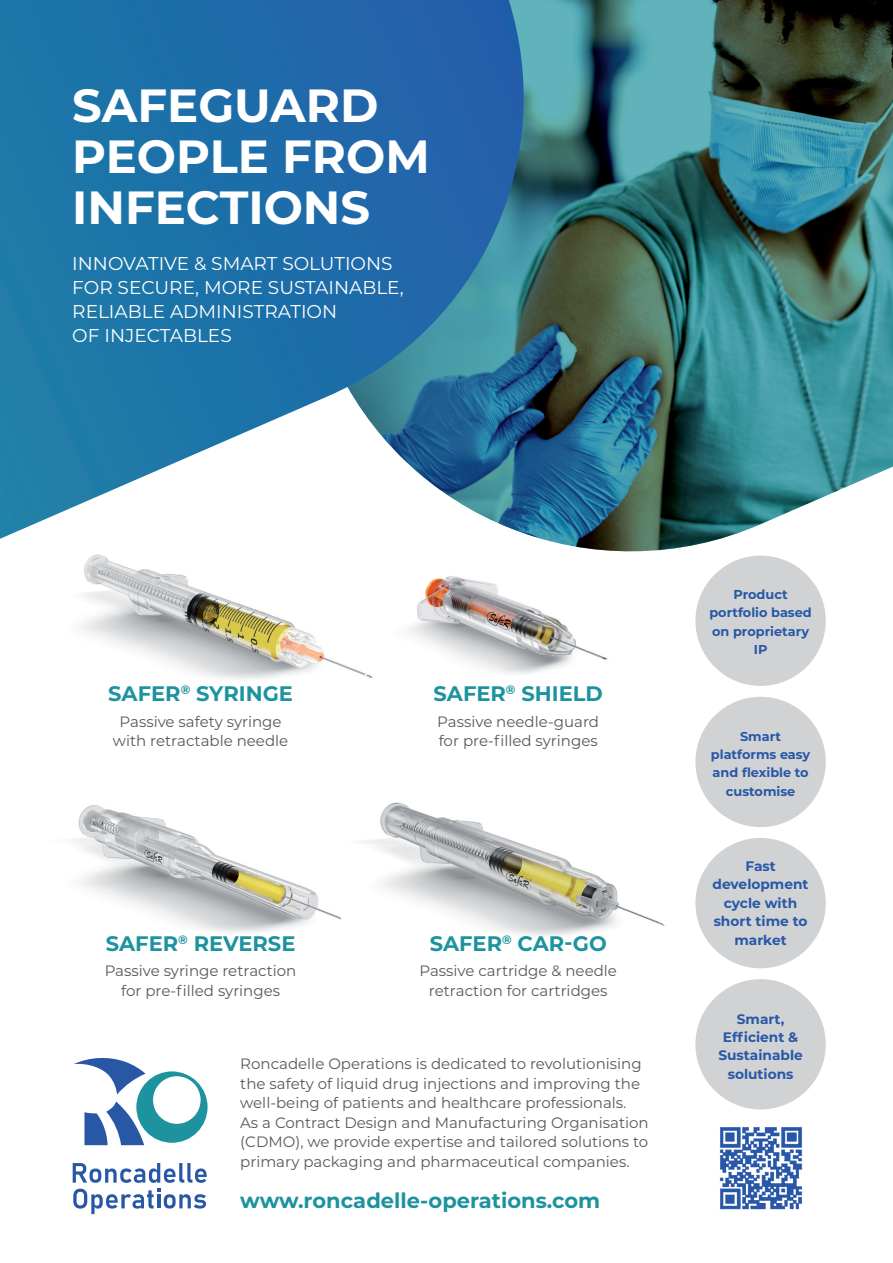
<style>
.page{position:relative;width:893px;height:1263px;background:#fff}
.page>*{position:absolute;margin:0;border:0;box-sizing:border-box;transform-origin:0 0}
.t1{font:700 46.5px/51px "Montserrat";color:#fff}
.t2{font:700 21px "Montserrat";color:#1c939e}
.t3{font:18.6px/24.3px "Montserrat";color:#fff}
.t4{font:15px/19.5px "Montserrat";color:#57585a;text-align:center}
.t5{font:700 13.8px/18.5px "Montserrat";color:#2758a7;text-align:center}
.t6{font:700 12.9px/18.5px "Montserrat";color:#2758a7;text-align:center}
</style>
<div class="page">
<svg style="left:74px;top:1058px;width:134px;height:87px"></svg>
<svg style="left:73px;top:1163px;width:134px;height:51px"></svg>
<img style="left:542px;top:0;width:351px;height:595px">
<svg style="left:0;top:0;width:558px;height:539px;background:#3d82af"></svg>
<img style="left:80px;top:554px;width:286px;height:125px">
<img style="left:366px;top:572px;width:244px;height:106px">
<img style="left:73px;top:805px;width:252px;height:128px">
<img style="left:325px;top:802px;width:340px;height:134px">
<div style="left:695px;top:556px;width:131px;height:130px;background:#d1d2d4;border-radius:50%"></div>
<div style="left:695px;top:697px;width:131px;height:130px;background:#d1d2d4;border-radius:50%"></div>
<div style="left:695px;top:838px;width:131px;height:130px;background:#d1d2d4;border-radius:50%"></div>
<div style="left:695px;top:979px;width:131px;height:130px;background:#d1d2d4;border-radius:50%"></div>
<img style="left:719px;top:1126px;width:84px;height:84px">
<p class="t1" style="left:72px;top:77px;width:359px">SAFEGUARD<br>PEOPLE FROM<br>INFECTIONS</p>
<p class="t3" style="left:72px;top:250px;width:333px">INNOVATIVE &amp; SMART SOLUTIONS<br>FOR SECURE, MORE SUSTAINABLE,<br>RELIABLE ADMINISTRATION<br>OF INJECTABLES</p>
<p class="t2" style="left:108px;top:679px;width:186px">SAFER<sup>®</sup> SYRINGE</p>
<p class="t4" style="left:113px;top:711px;width:177px">Passive safety syringe with retractable needle</p>
<p class="t2" style="left:106px;top:928px;width:191px">SAFER<sup>®</sup> REVERSE</p>
<p class="t4" style="left:105px;top:961px;width:193px">Passive syringe retraction for pre-filled syringes</p>
<p class="t2" style="left:434px;top:679px;width:171px">SAFER<sup>®</sup> SHIELD</p>
<p class="t4" style="left:437px;top:711px;width:163px;text-align:left">Passive needle-guard for pre-filled syringes</p>
<p class="t2" style="left:430px;top:928px;width:179px">SAFER<sup>®</sup> CAR-GO</p>
<p class="t4" style="left:419px;top:961px;width:199px">Passive cartridge &amp; needle retraction for cartridges</p>
<p class="t4" style="left:240px;top:1053px;width:410px;text-align:left">Roncadelle Operations is dedicated to revolutionising the safety of liquid drug injections and improving the well-being of patients and healthcare professionals.<br>As a Contract Design and Manufacturing Organisation (CDMO), we provide expertise and tailored solutions to primary packaging and pharmaceutical companies.</p>
<p class="t2" style="left:240px;top:1186px;width:361px">www.roncadelle-operations.com</p>
<p class="t6" style="left:709px;top:584px;width:104px">Product portfolio based on proprietary<br>IP</p>
<p class="t6" style="left:711px;top:726px;width:101px">Smart platforms easy and flexible to customise</p>
<p class="t5" style="left:713px;top:856px;width:98px">Fast development cycle with short time to market</p>
<p class="t5" style="left:718px;top:1009px;width:86px">Smart,<br>Efficient &amp;<br>Sustainable solutions</p>
</div>
